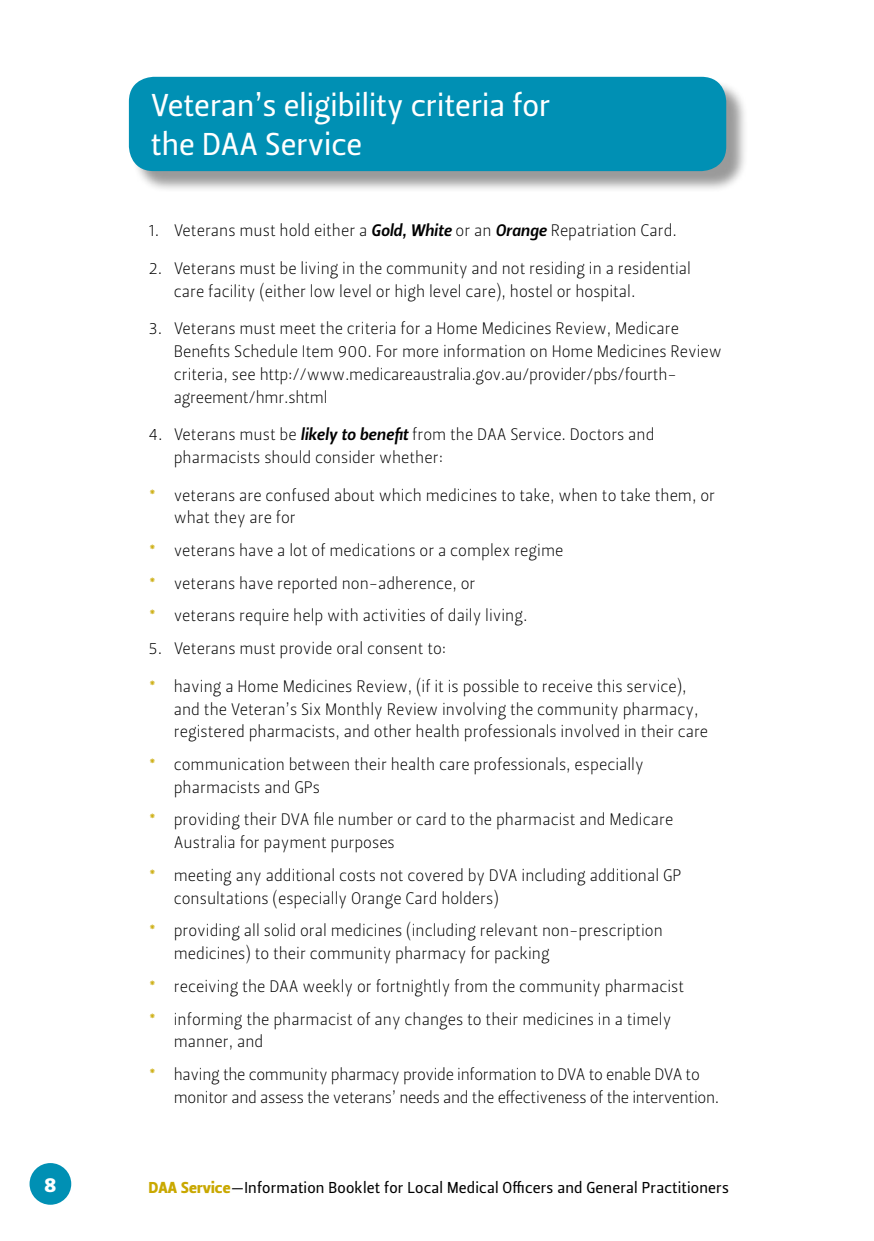
<style>
.page{position:relative;width:874px;height:1241px;background:#fff}
.page>*{position:absolute;margin:0;border:0;box-sizing:border-box;transform-origin:0 0}
.t1{font:31.5px/38.5px "Leitura Sans Grot 2";color:#fff}
.t2{font:21px "Leitura Sans Grot 4";color:#fff}
.t3{font:16.62px/22.8px "Leitura Sans Grot 1";color:#000}
.t4{font:16.62px/22.8px "Leitura Sans Grot 1";letter-spacing:-.02em;color:#000}
.t5{font:15.75px "Leitura Sans Grot 2";letter-spacing:.01em;color:#000}
.s1{font-family:"Leitura Sans Italic 3"}
.s2{font-family:"Leitura Sans Grot 3";color:#c9a800}
.s3{font-family:"Leitura Sans Grot 4";color:#c9a800}
</style>
<div class="page">
<div style="left:131px;top:79px;width:617px;height:114px;background:#000;opacity:.4"></div>
<div style="left:129px;top:77px;width:596px;height:94px;background:#0090b4;border-radius:25px"></div>
<div style="left:30px;top:1162px;width:41px;height:42px;background:#0090b4;border-radius:50%"></div>
<p class="t1" style="left:151px;top:86px;width:400px">Veteran’s eligibility criteria for the DAA Service</p>
<p class="t3" style="left:149px;top:219px;width:529px">1. Veterans must hold either a <span class="s1">Gold, White</span> or an <span class="s1">Orange</span> Repatriation Card.</p>
<p class="t3" style="left:174px;top:257px;width:518px;text-indent:-25px">2. Veterans must be living in the community and not residing in a residential care facility (either low level or high level care), hostel or hospital.</p>
<p class="t3" style="left:174px;top:317px;width:549px;text-indent:-25px">3. Veterans must meet the criteria for a Home Medicines Review, Medicare Benefits Schedule Item 900. For more information on Home Medicines Review criteria, see http://www.medicareaustralia.gov.au/provider/pbs/fourth&shy;agreement/hmr.shtml</p>
<p class="t3" style="left:174px;top:423px;width:482px;text-indent:-25px">4. Veterans must be <span class="s1">likely to benefit</span> from the DAA Service. Doctors and pharmacists should consider whether:</p>
<p class="t3" style="left:174px;top:483px;width:542px;text-indent:-25px"><span class="s2">*</span> veterans are confused about which medicines to take, when to take them, or what they are for</p>
<p class="t3" style="left:149px;top:539px;width:416px"><span class="s2">*</span> veterans have a lot of medications or a complex regime</p>
<p class="t3" style="left:149px;top:572px;width:328px"><span class="s2">*</span> veterans have reported non-adherence, or</p>
<p class="t3" style="left:149px;top:604px;width:380px"><span class="s2">*</span> veterans require help with activities of daily living.</p>
<p class="t3" style="left:149px;top:637px;width:299px">5. Veterans must provide oral consent to:</p>
<p class="t3" style="left:174px;top:675px;width:535px;text-indent:-25px"><span class="s2">*</span> having a Home Medicines Review, (if it is possible to receive this service), and the Veteran’s Six Monthly Review involving the community pharmacy, registered pharmacists, and other health professionals involved in their care</p>
<p class="t3" style="left:174px;top:753px;width:471px;text-indent:-25px"><span class="s2">*</span> communication between their health care professionals, especially pharmacists and GPs</p>
<p class="t3" style="left:174px;top:808px;width:500px;text-indent:-25px"><span class="s2">*</span> providing their DVA file number or card to the pharmacist and Medicare<br>Australia for payment purposes</p>
<p class="t3" style="left:174px;top:864px;width:509px;text-indent:-25px"><span class="s2">*</span> meeting any additional costs not covered by DVA including additional GP consultations (especially Orange Card holders)</p>
<p class="t3" style="left:174px;top:919px;width:490px;text-indent:-25px"><span class="s2">*</span> providing all solid oral medicines (including relevant non-prescription medicines) to their community pharmacy for packing</p>
<p class="t3" style="left:149px;top:974px;width:536px"><span class="s2">*</span> receiving the DAA weekly or fortnightly from the community pharmacist</p>
<p class="t3" style="left:174px;top:1007px;width:499px;text-indent:-25px"><span class="s2">*</span> informing the pharmacist of any changes to their medicines in a timely manner, and</p>
<p class="t4" style="left:174px;top:1062px;width:546px;text-indent:-25px"><span class="s2">*</span> having the community pharmacy provide information to DVA to enable DVA to monitor and assess the veterans’ needs and the effectiveness of the intervention.</p>
<p class="t2" style="left:44px;top:1172px;width:14px">8</p>
<p class="t5" style="left:149px;top:1178px;width:581px"><span class="s3">DAA Service</span>—Information Booklet for Local Medical Officers and General Practitioners</p>
</div>
